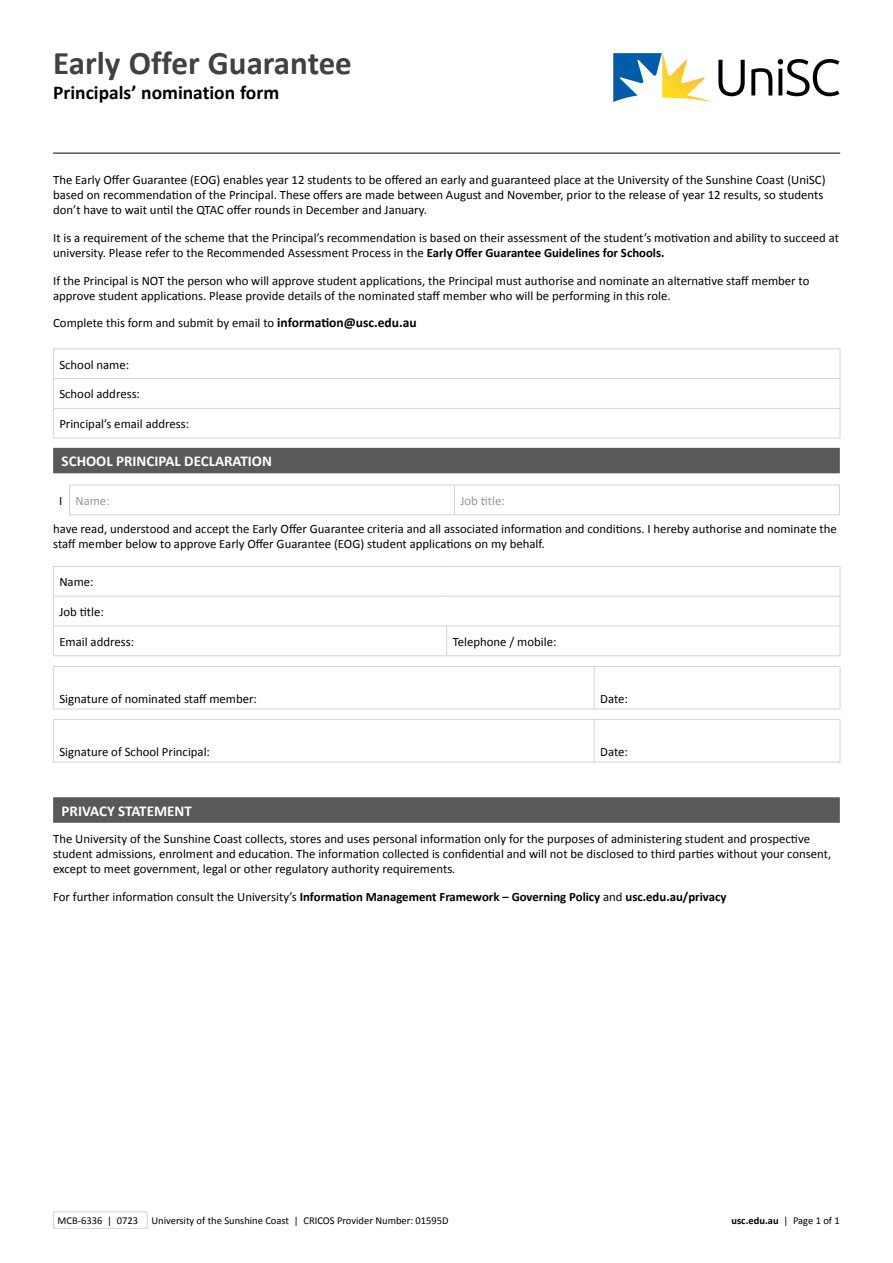
<style>
.page{position:relative;width:893px;height:1263px;background:#fff}
.page>*{position:absolute;margin:0;border:0;box-sizing:border-box;transform-origin:0 0}
.t1{font:700 33px "Calibri";color:#414042}
.t2{font:700 19.5px "Calibri";color:#000}
.t3{font:700 15px "Calibri";color:#fff}
.t4{font:12.75px/15px "Calibri";color:#000}
.t5{font:700 12.75px "Calibri";color:#000}
.t6{font:12.75px "Calibri";color:#939598}
.t7{font:10.5px "Calibri";color:#000}
.t8{font:700 10.5px "Calibri";color:#000}
.s1{font-weight:700}
.s2{font-weight:700;font-size:13.5px}
.s3{color:#000}
.s4{font-weight:400}
</style>
<div class="page">
<hr style="left:53px;top:153px;width:787px;height:1px;background:#000">
<svg style="left:718px;top:59px;width:121px;height:37px"></svg>
<svg style="left:613px;top:53px;width:98px;height:49px"></svg>
<hr style="left:53px;top:1211px;width:94px;height:1px;background:#d1d3d4">
<svg style="left:53px;top:1212px;width:1px;height:16px"></svg>
<svg style="left:147px;top:1212px;width:1px;height:16px"></svg>
<hr style="left:53px;top:1228px;width:94px;height:1px;background:#d1d3d4">
<div style="left:53px;top:448px;width:787px;height:25px;background:#58595b"></div>
<div style="left:53px;top:797px;width:787px;height:26px;background:#58595b"></div>
<hr style="left:53px;top:349px;width:787px;height:1px;background:#d1d3d4">
<hr style="left:53px;top:378px;width:787px;height:1px;background:#d1d3d4">
<hr style="left:53px;top:408px;width:787px;height:1px;background:#d1d3d4">
<svg style="left:53px;top:350px;width:1px;height:88px"></svg>
<svg style="left:840px;top:349px;width:1px;height:89px"></svg>
<hr style="left:53px;top:438px;width:787px;height:1px;background:#d1d3d4">
<hr style="left:69px;top:485px;width:385px;height:1px;background:#d1d3d4">
<hr style="left:69px;top:515px;width:385px;height:1px;background:#d1d3d4">
<hr style="left:69px;top:485px;width:1px;height:30px;background:#d1d3d4">
<hr style="left:454px;top:485px;width:386px;height:1px;background:#d1d3d4">
<hr style="left:454px;top:485px;width:1px;height:30px;background:#d1d3d4">
<hr style="left:839px;top:485px;width:1px;height:30px;background:#d1d3d4">
<hr style="left:454px;top:515px;width:386px;height:1px;background:#d1d3d4">
<hr style="left:53px;top:566px;width:394px;height:1px;background:#d1d3d4">
<svg style="left:53px;top:567px;width:1px;height:29px"></svg>
<hr style="left:447px;top:566px;width:393px;height:1px;background:#d1d3d4">
<svg style="left:840px;top:567px;width:1px;height:29px"></svg>
<hr style="left:53px;top:596px;width:394px;height:1px;background:#d1d3d4">
<hr style="left:53px;top:596px;width:1px;height:30px;background:#d1d3d4">
<hr style="left:447px;top:596px;width:393px;height:1px;background:#d1d3d4">
<hr style="left:840px;top:596px;width:1px;height:30px;background:#d1d3d4">
<hr style="left:53px;top:626px;width:394px;height:1px;background:#d1d3d4">
<hr style="left:53px;top:626px;width:1px;height:30px;background:#d1d3d4">
<hr style="left:447px;top:626px;width:393px;height:1px;background:#d1d3d4">
<hr style="left:446px;top:626px;width:1px;height:30px;background:#d1d3d4">
<hr style="left:840px;top:626px;width:1px;height:30px;background:#d1d3d4">
<hr style="left:53px;top:655px;width:394px;height:1px;background:#d1d3d4">
<hr style="left:447px;top:655px;width:393px;height:1px;background:#d1d3d4">
<hr style="left:53px;top:666px;width:541px;height:1px;background:#d1d3d4">
<hr style="left:53px;top:667px;width:1px;height:42px;background:#d1d3d4">
<hr style="left:594px;top:666px;width:246px;height:1px;background:#d1d3d4">
<hr style="left:594px;top:667px;width:1px;height:42px;background:#d1d3d4">
<hr style="left:840px;top:667px;width:1px;height:42px;background:#d1d3d4">
<hr style="left:53px;top:709px;width:541px;height:1px;background:#d1d3d4">
<hr style="left:594px;top:709px;width:246px;height:1px;background:#d1d3d4">
<hr style="left:53px;top:719px;width:541px;height:1px;background:#d1d3d4">
<hr style="left:53px;top:720px;width:1px;height:42px;background:#d1d3d4">
<hr style="left:53px;top:762px;width:541px;height:1px;background:#d1d3d4">
<hr style="left:594px;top:719px;width:246px;height:1px;background:#d1d3d4">
<hr style="left:594px;top:720px;width:1px;height:42px;background:#d1d3d4">
<hr style="left:840px;top:720px;width:1px;height:42px;background:#d1d3d4">
<hr style="left:594px;top:762px;width:246px;height:1px;background:#d1d3d4">
<h1 class="t1" style="left:53px;top:43px;width:300px">Early Offer Guarantee</h1>
<h2 class="t2" style="left:53px;top:81px;width:228px">Principals’ nomination form</h2>
<p class="t4" style="left:53px;top:172px;width:774px">The Early Offer Guarantee (EOG) enables year 12 students to be offered an early and guaranteed place at the University of the Sunshine Coast (UniSC) based on recommendation of the Principal. These offers are made between August and November, prior to the release of year 12 results, so students don’t have to wait until the QTAC offer rounds in December and January.</p>
<p class="t4" style="left:53px;top:230px;width:787px">It is a requirement of the scheme that the Principal’s recommendation is based on their assessment of the student’s motivation and ability to succeed at university. Please refer to the Recommended Assessment Process in the <span class="s1">Early Offer Guarantee Guidelines for Schools.</span></p>
<p class="t4" style="left:53px;top:272px;width:758px">If the Principal is NOT the person who will approve student applications, the Principal must authorise and nominate an alternative staff member to approve student applications. Please provide details of the nominated staff member who will be performing in this role.</p>
<p class="t4" style="left:53px;top:315px;width:365px">Complete this form and submit by email to <span class="s2">information@usc.edu.au</span></p>
<p class="t4" style="left:59px;top:356px;width:71px">School name:</p>
<p class="t4" style="left:59px;top:386px;width:82px">School address:</p>
<p class="t4" style="left:59px;top:416px;width:131px">Principal’s email address:</p>
<p class="t3" style="left:62px;top:452px;width:212px">SCHOOL PRINCIPAL DECLARATION</p>
<p class="t6" style="left:59px;top:493px;width:52px"><span class="s3">I</span> Name:</p>
<p class="t6" style="left:460px;top:493px;width:46px">Job title:</p>
<p class="t4" style="left:53px;top:520px;width:785px">have read, understood and accept the Early Offer Guarantee criteria and all associated information and conditions. I hereby authorise and nominate the staff member below to approve Early Offer Guarantee (EOG) student applications on my behalf.</p>
<p class="t4" style="left:59px;top:574px;width:36px">Name:</p>
<p class="t4" style="left:59px;top:603px;width:46px">Job title:</p>
<p class="t4" style="left:59px;top:633px;width:76px">Email address:</p>
<p class="t4" style="left:453px;top:633px;width:105px">Telephone / mobile:</p>
<p class="t4" style="left:59px;top:691px;width:199px">Signature of nominated staff member:</p>
<p class="t4" style="left:600px;top:691px;width:29px">Date:</p>
<p class="t4" style="left:59px;top:744px;width:152px">Signature of School Principal:</p>
<p class="t4" style="left:600px;top:744px;width:29px">Date:</p>
<p class="t3" style="left:62px;top:801px;width:132px">PRIVACY STATEMENT</p>
<p class="t4" style="left:53px;top:831px;width:779px">The University of the Sunshine Coast collects, stores and uses personal information only for the purposes of administering student and prospective student admissions, enrolment and education. The information collected is confidential and will not be disclosed to third parties without your consent, except to meet government, legal or other regulatory authority requirements.</p>
<p class="t5" style="left:53px;top:889px;width:675px"><span class="s4">For further information consult the University’s</span> Information Management Framework – Governing Policy <span class="s4">and</span> usc.edu.au/privacy</p>
<p class="t7" style="left:58px;top:1214px;width:82px">MCB-6336 | 0723</p>
<p class="t7" style="left:151px;top:1214px;width:299px">University of the Sunshine Coast | CRICOS Provider Number: 01595D</p>
<p class="t8" style="left:731px;top:1214px;width:110px">usc.edu.au <span class="s4">| Page 1 of 1</span></p>
</div>
